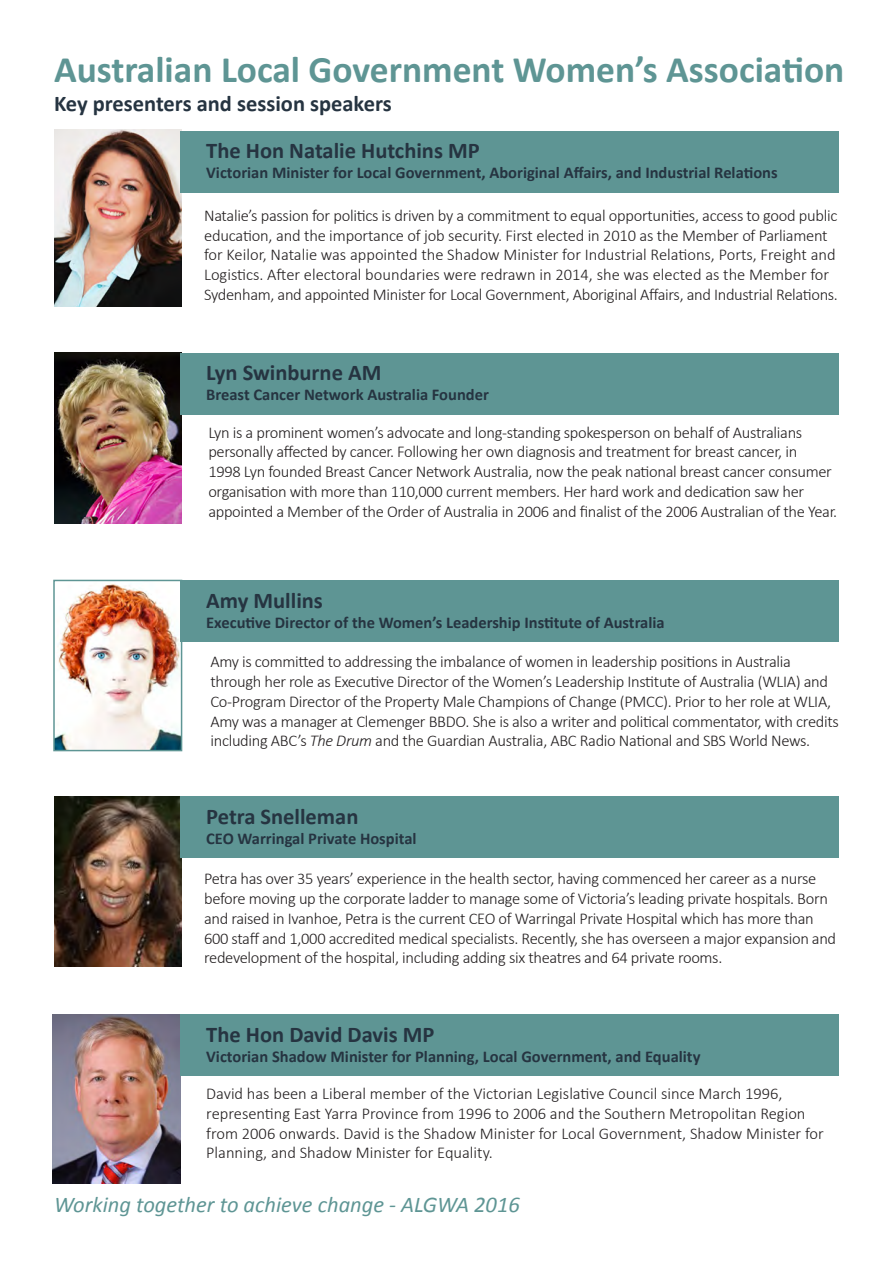
<style>
.page{position:relative;width:893px;height:1263px;background:#fff}
.page>*{position:absolute;margin:0;border:0;box-sizing:border-box;transform-origin:0 0}
.t1{font:700 37.5px "Calibri";color:#5e9594}
.t2{font:700 22.5px "Calibri";color:#263441}
.t3{font:italic 22.5px "Calibri";color:#5e9594}
.t4{font:300 16.5px/19.8px "Calibri";letter-spacing:-.02em;color:#231f20}
.t5{font:300 16.5px/19.8px "Calibri";color:#231f20}
.t6{font:700 16.5px "Calibri";color:#263441}
.s1{font-style:italic}
</style>
<div class="page">
<img style="left:54px;top:130px;width:128px;height:176px">
<div style="left:181px;top:131px;width:658px;height:61px;background:#5e9594"></div>
<img style="left:54px;top:353px;width:128px;height:170px">
<div style="left:181px;top:353px;width:658px;height:62px;background:#5e9594"></div>
<img style="left:56px;top:584px;width:123px;height:164px">
<div style="left:53px;top:580px;width:129px;height:171px;border:2px solid #5e9594"></div>
<div style="left:181px;top:580px;width:658px;height:62px;background:#5e9594"></div>
<img style="left:54px;top:796px;width:128px;height:170px">
<div style="left:181px;top:796px;width:658px;height:62px;background:#5e9594"></div>
<img style="left:53px;top:1014px;width:127px;height:169px">
<div style="left:181px;top:1014px;width:658px;height:62px;background:#5e9594"></div>
<p class="t1" style="left:54px;top:46px;width:792px">Australian Local Government Women’s Association</p>
<p class="t2" style="left:54px;top:90px;width:339px">Key presenters and session speakers</p>
<p class="t2" style="left:206px;top:136px;width:275px">The Hon Natalie Hutchins MP</p>
<p class="t6" style="left:206px;top:162px;width:573px">Victorian Minister for Local Government, Aboriginal Affairs, and Industrial Relations</p>
<p class="t4" style="left:204px;top:205px;width:635px">Natalie’s passion for politics is driven by a commitment to equal opportunities, access to good public education, and the importance of job security. First elected in 2010 as the Member of Parliament for Keilor, Natalie was appointed the Shadow Minister for Industrial Relations, Ports, Freight and Logistics. After electoral boundaries were redrawn in 2014, she was elected as the Member for Sydenham, and appointed Minister for Local Government, Aboriginal Affairs, and Industrial Relations.</p>
<p class="t2" style="left:206px;top:359px;width:177px">Lyn Swinburne AM</p>
<p class="t6" style="left:206px;top:384px;width:284px">Breast Cancer Network Australia Founder</p>
<p class="t4" style="left:208px;top:422px;width:630px">Lyn is a prominent women’s advocate and long-standing spokesperson on behalf of Australians personally affected by cancer. Following her own diagnosis and treatment for breast cancer, in<br>1998 Lyn founded Breast Cancer Network Australia, now the peak national breast cancer consumer organisation with more than 110,000 current members. Her hard work and dedication saw her appointed a Member of the Order of Australia in 2006 and finalist of the 2006 Australian of the Year.</p>
<p class="t2" style="left:206px;top:586px;width:118px">Amy Mullins</p>
<p class="t6" style="left:206px;top:612px;width:460px">Executive Director of the Women’s Leadership Institute of Australia</p>
<p class="t4" style="left:210px;top:652px;width:630px">Amy is committed to addressing the imbalance of women in leadership positions in Australia through her role as Executive Director of the Women’s Leadership Institute of Australia (WLIA) and Co-Program Director of the Property Male Champions of Change (PMCC). Prior to her role at WLIA, Amy was a manager at Clemenger BBDO. She is also a writer and political commentator, with credits including ABC’s <span class="s1">The Drum</span> and the Guardian Australia, ABC Radio National and SBS World News.</p>
<p class="t2" style="left:206px;top:802px;width:154px">Petra Snelleman</p>
<p class="t6" style="left:206px;top:827px;width:212px">CEO Warringal Private Hospital</p>
<p class="t4" style="left:204px;top:868px;width:634px">Petra has over 35 years’ experience in the health sector, having commenced her career as a nurse before moving up the corporate ladder to manage some of Victoria’s leading private hospitals. Born and raised in Ivanhoe, Petra is the current CEO of Warringal Private Hospital which has more than 600 staff and 1,000 accredited medical specialists. Recently, she has overseen a major expansion and redevelopment of the hospital, including adding six theatres and 64 private rooms.</p>
<p class="t2" style="left:206px;top:1020px;width:230px">The Hon David Davis MP</p>
<p class="t6" style="left:206px;top:1045px;width:496px">Victorian Shadow Minister for Planning, Local Government, and Equality</p>
<p class="t5" style="left:206px;top:1083px;width:619px">David has been a Liberal member of the Victorian Legislative Council since March 1996, representing East Yarra Province from 1996 to 2006 and the Southern Metropolitan Region from 2006 onwards. David is the Shadow Minister for Local Government, Shadow Minister for Planning, and Shadow Minister for Equality.</p>
<p class="t3" style="left:54px;top:1189px;width:467px">Working together to achieve change - ALGWA 2016</p>
</div>
